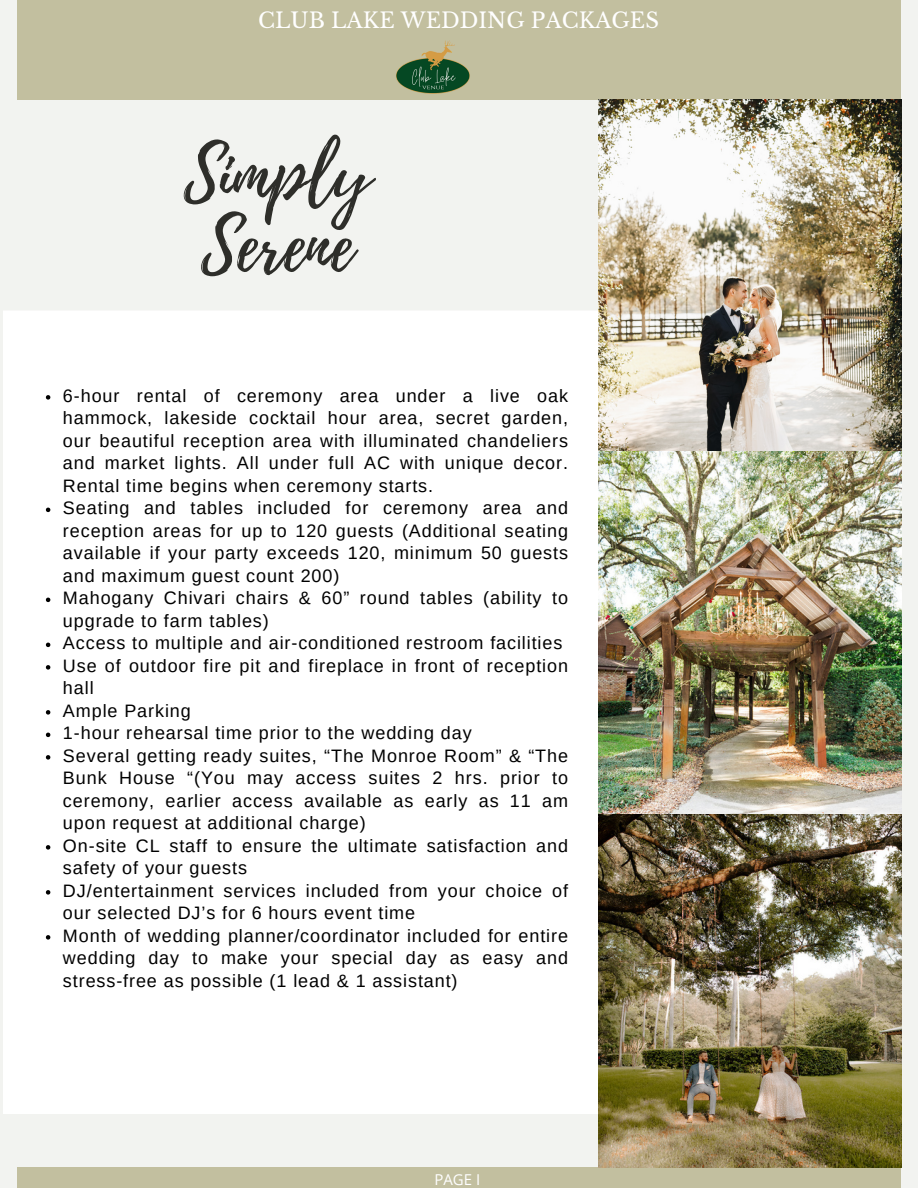
<style>
.page{position:relative;width:918px;height:1188px;background:#f2f3f0}
.page>*{position:absolute;margin:0;border:0;box-sizing:border-box;transform-origin:0 0}
.t1{font:72.15px/71.8px "Playlist Script";color:#2e2e2a}
.t2{font:21.15px "Libre Baskerville";color:#fff}
.t3{font:18px/22.5px "Arimo";letter-spacing:.05em;color:#000;text-align:justify}
.t4{font:15px "Open Sans";color:#fff}
</style>
<div class="page">
<div style="left:17px;top:0;width:883px;height:100px;background:#c2bf9f"></div>
<div style="left:3px;top:311px;width:596px;height:803px;background:#fff"></div>
<div style="left:17px;top:1168px;width:883px;height:20px;background:#c2bf9f"></div>
<img style="left:599px;top:100px;width:302px;height:1068px">
<img style="left:396px;top:40px;width:74px;height:54px">
<svg style="left:46px;top:395px;width:4px;height:5px"></svg>
<svg style="left:46px;top:508px;width:4px;height:4px"></svg>
<svg style="left:46px;top:598px;width:4px;height:4px"></svg>
<svg style="left:46px;top:643px;width:4px;height:4px"></svg>
<svg style="left:46px;top:665px;width:4px;height:5px"></svg>
<svg style="left:46px;top:710px;width:4px;height:5px"></svg>
<svg style="left:46px;top:733px;width:4px;height:4px"></svg>
<svg style="left:46px;top:755px;width:4px;height:5px"></svg>
<svg style="left:46px;top:845px;width:4px;height:5px"></svg>
<svg style="left:46px;top:890px;width:4px;height:5px"></svg>
<svg style="left:46px;top:935px;width:4px;height:5px"></svg>
<p class="t2" style="left:258px;top:8px;width:402px">CLUB LAKE WEDDING PACKAGES</p>
<p class="t1" style="left:184px;top:140px;width:188px">Simply<br>Serene</p>
<p class="t3" style="left:63px;top:384px;width:507px">6-hour rental of ceremony area under a live oak hammock, lakeside cocktail hour area, secret garden, our beautiful reception area with illuminated chandeliers and market lights. All under full AC with unique decor.<br>Rental time begins when ceremony starts.</p>
<p class="t3" style="left:63px;top:497px;width:507px">Seating and tables included for ceremony area and reception areas for up to 120 guests (Additional seating available if your party exceeds 120, minimum 50 guests and maximum guest count 200)</p>
<p class="t3" style="left:63px;top:587px;width:507px">Mahogany Chivari chairs &amp; 60” round tables (ability to upgrade to farm tables)</p>
<p class="t3" style="left:63px;top:632px;width:501px">Access to multiple and air-conditioned restroom facilities</p>
<p class="t3" style="left:63px;top:654px;width:507px">Use of outdoor fire pit and fireplace in front of reception hall</p>
<p class="t3" style="left:63px;top:699px;width:129px">Ample Parking</p>
<p class="t3" style="left:63px;top:722px;width:410px">1-hour rehearsal time prior to the wedding day</p>
<p class="t3" style="left:63px;top:744px;width:507px">Several getting ready suites, “The Monroe Room” &amp; “The Bunk House “(You may access suites 2 hrs. prior to ceremony, earlier access available as early as 11 am upon request at additional charge)</p>
<p class="t3" style="left:63px;top:834px;width:507px">On-site CL staff to ensure the ultimate satisfaction and safety of your guests</p>
<p class="t3" style="left:63px;top:879px;width:507px">DJ/entertainment services included from your choice of our selected DJ’s for 6 hours event time</p>
<p class="t3" style="left:63px;top:924px;width:507px">Month of wedding planner/coordinator included for entire wedding day to make your special day as easy and stress-free as possible (1 lead &amp; 1 assistant)</p>
<p class="t4" style="left:434px;top:1169px;width:47px">PAGE I</p>
</div>
